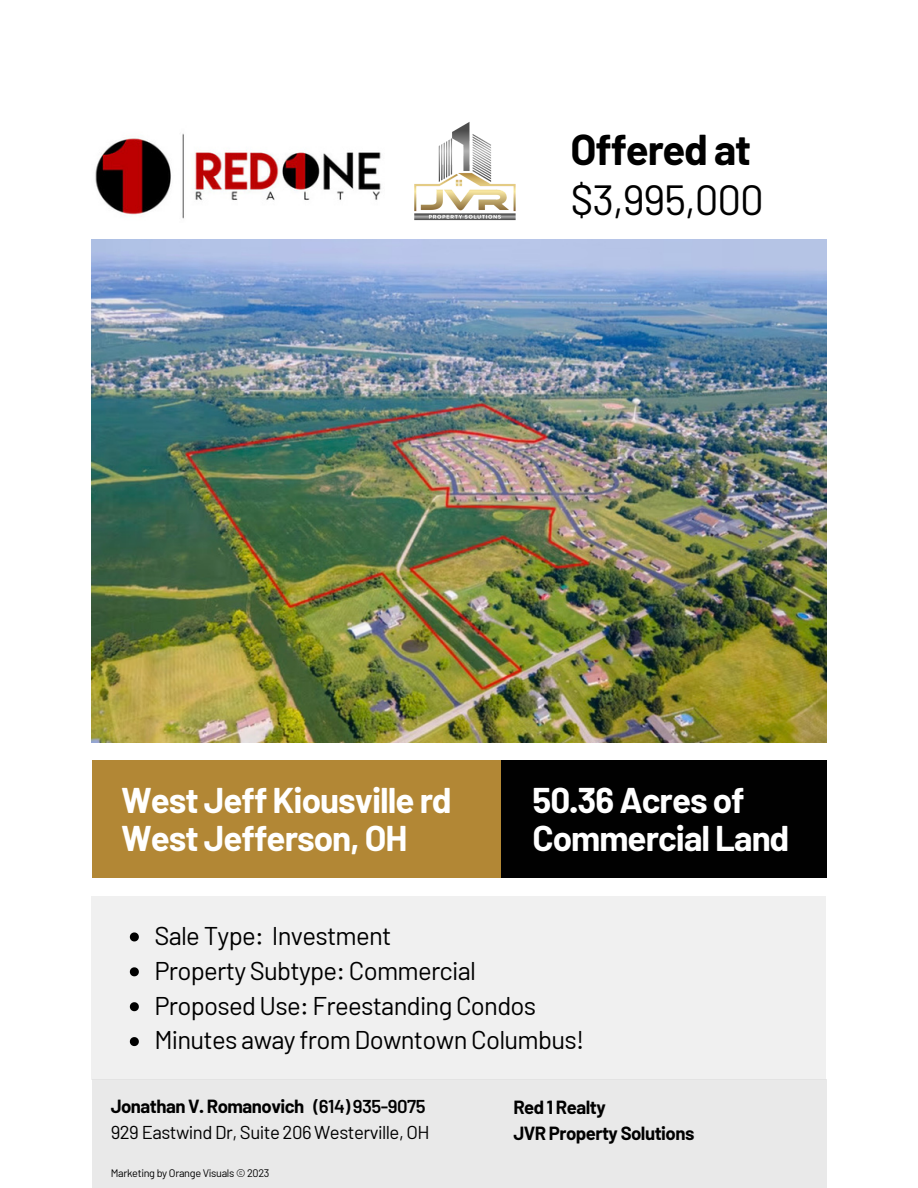
<style>
.page{position:relative;width:918px;height:1188px;background:#fff}
.page>*{position:absolute;margin:0;border:0;box-sizing:border-box;transform-origin:0 0}
.t1{font:42.15px "Barlow";letter-spacing:-.03em;color:#000}
.t2{font:700 42.15px "Barlow";letter-spacing:-.03em;color:#000}
.t3{font:700 34.95px/38.2px "Barlow";letter-spacing:-.03em;color:#fff}
.t4{font:25.65px "Barlow";letter-spacing:-.03em;color:#000}
.t5{font:700 18.6px "Barlow";letter-spacing:-.03em;color:#010101}
.t6{font:18.6px "Barlow";letter-spacing:-.03em;color:#010101}
.t7{font:10.95px "Barlow";letter-spacing:-.03em;color:#010101}
.s1{font-weight:600}
</style>
<div class="page">
<div style="left:337px;top:760px;width:489px;height:118px;background:#010101"></div>
<div style="left:92px;top:760px;width:408px;height:118px;background:#b28735"></div>
<div style="left:92px;top:1079px;width:735px;height:109px;background:#e9e9e9"></div>
<div style="left:92px;top:896px;width:734px;height:183px;background:#f0f0f0"></div>
<img style="left:95px;top:133px;width:286px;height:86px">
<img style="left:414px;top:122px;width:102px;height:99px">
<svg style="left:130px;top:932px;width:9px;height:9px"></svg>
<svg style="left:130px;top:967px;width:9px;height:9px"></svg>
<svg style="left:130px;top:1002px;width:9px;height:9px"></svg>
<svg style="left:130px;top:1037px;width:9px;height:9px"></svg>
<img style="left:92px;top:239px;width:734px;height:503px">
<p class="t2" style="left:571px;top:123px;width:182px">Offered at</p>
<p class="t1" style="left:571px;top:173px;width:195px">$3,995,000</p>
<p class="t3" style="left:122px;top:780px;width:332px">West Jeff Kiousville rd<br>West Jefferson, OH</p>
<p class="t3" style="left:532px;top:780px;width:258px">50.36 Acres of<br>Commercial Land</p>
<p class="t4" style="left:154px;top:919px;width:239px">Sale Type: Investment</p>
<p class="t4" style="left:154px;top:954px;width:323px">Property Subtype: Commercial</p>
<p class="t4" style="left:154px;top:989px;width:383px">Proposed Use: Freestanding Condos</p>
<p class="t4" style="left:154px;top:1024px;width:431px">Minutes away from Downtown Columbus!</p>
<p class="t5" style="left:111px;top:1095px;width:316px">Jonathan V. Romanovich <span class="s1">(614) 935-9075</span></p>
<p class="t6" style="left:111px;top:1121px;width:321px">929 Eastwind Dr, Suite 206 Westerville, OH</p>
<p class="t7" style="left:111px;top:1166px;width:160px">Marketing by Orange Visuals © 2023</p>
<p class="t5" style="left:513px;top:1096px;width:94px">Red 1 Realty</p>
<p class="t5" style="left:513px;top:1122px;width:182px">JVR Property Solutions</p>
</div>
